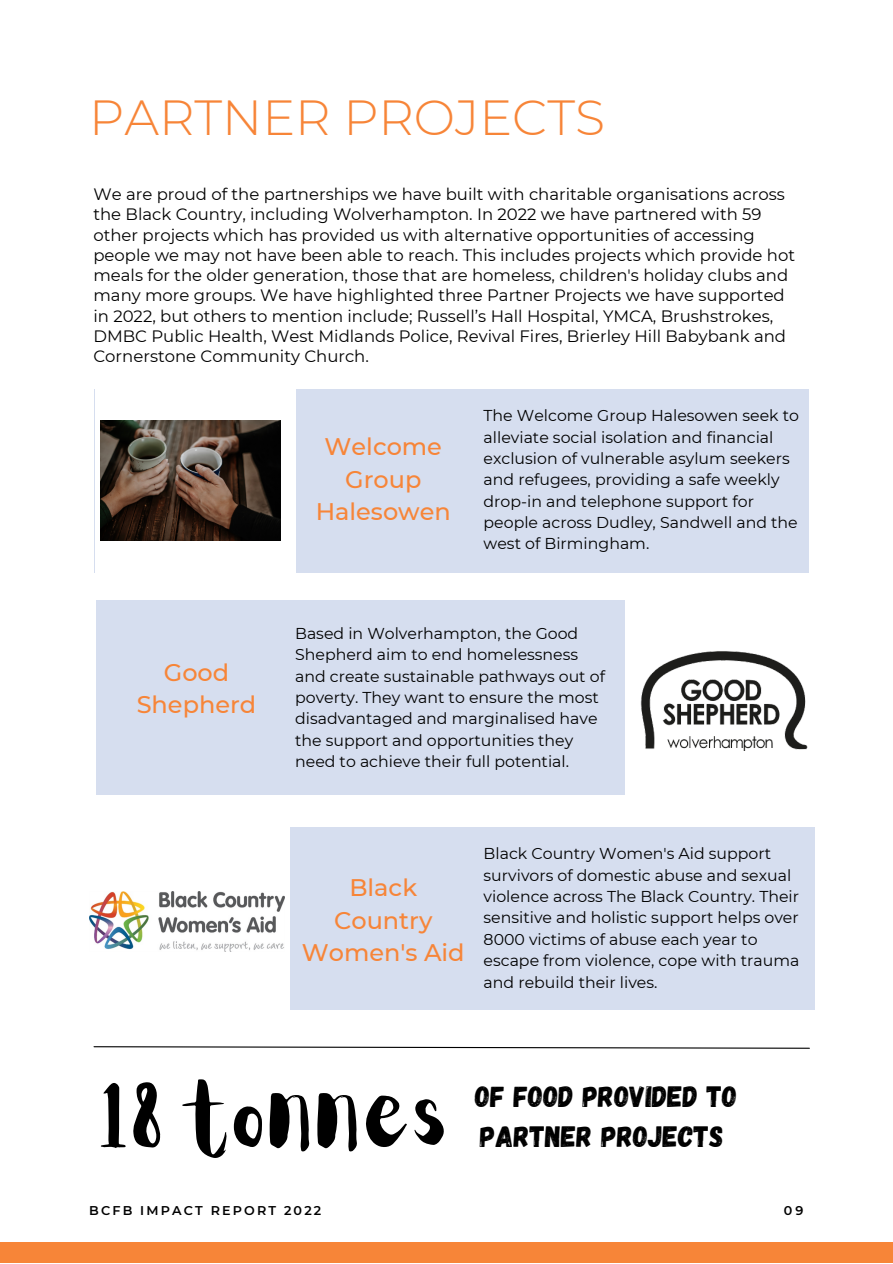
<style>
.page{position:relative;width:893px;height:1264px;background:#fff}
.page>*{position:absolute;margin:0;border:0;box-sizing:border-box;transform-origin:0 0}
.t1{font:75px "Aloja Extended";color:#000}
.t2{font:300 49.2px "Montserrat";color:#f78538}
.t3{font:29.4px/40.5px "Gagalin";color:#000}
.t4{font:500 24px/32.5px "Montserrat";color:#f78538;text-align:center}
.t5{font:16.5px/20.2px "Montserrat";color:#000}
.t6{font:15.75px/21.3px "Montserrat";color:#000}
.t7{font:600 12.75px "Montserrat";letter-spacing:.17em;color:#000}
</style>
<div class="page">
<div style="left:0;top:1242px;width:892px;height:20px;background:#f78538"></div>
<svg style="left:93px;top:1046px;width:717px;height:3px"></svg>
<div style="left:100px;top:827px;width:714px;height:182px;background:#d6deef"></div>
<div style="left:96px;top:600px;width:714px;height:195px;background:#d6deef"></div>
<div style="left:625px;top:598px;width:201px;height:201px;background:#fff"></div>
<img style="left:640px;top:651px;width:168px;height:99px">
<div style="left:89px;top:827px;width:201px;height:188px;background:#fff"></div>
<img style="left:89px;top:891px;width:196px;height:60px">
<div style="left:95px;top:389px;width:714px;height:183px;background:#d6deef"></div>
<div style="left:95px;top:383px;width:201px;height:195px;background:#fff"></div>
<img style="left:100px;top:420px;width:180px;height:121px">
<h2 class="t2" style="left:89px;top:88px;width:517px">PARTNER PROJECTS</h2>
<p class="t5" style="left:93px;top:184px;width:703px">We are proud of the partnerships we have built with charitable organisations across the Black Country, including Wolverhampton. In 2022 we have partnered with 59 other projects which has provided us with alternative opportunities of accessing people we may not have been able to reach. This includes projects which provide hot meals for the older generation, those that are homeless, children's holiday clubs and many more groups. We have highlighted three Partner Projects we have supported in 2022, but others to mention include; Russell’s Hall Hospital, YMCA, Brushstrokes, DMBC Public Health, West Midlands Police, Revival Fires, Brierley Hill Babybank and Cornerstone Community Church.</p>
<h3 class="t4" style="left:137px;top:656px;width:121px">Good<br>Shepherd</h3>
<h3 class="t4" style="left:316px;top:430px;width:136px">Welcome<br>Group<br>Halesowen</h3>
<p class="t6" style="left:483px;top:405px;width:317px">The Welcome Group Halesowen seek to alleviate social isolation and financial exclusion of vulnerable asylum seekers and refugees, providing a safe weekly drop-in and telephone support for people across Dudley, Sandwell and the west of Birmingham.</p>
<p class="t6" style="left:295px;top:622px;width:311px">Based in Wolverhampton, the Good Shepherd aim to end homelessness and create sustainable pathways out of poverty. They want to ensure the most disadvantaged and marginalised have the support and opportunities they need to achieve their full potential.</p>
<h3 class="t4" style="left:302px;top:871px;width:164px">Black<br>Country<br>Women's Aid</h3>
<p class="t6" style="left:483px;top:843px;width:317px">Black Country Women's Aid support survivors of domestic abuse and sexual violence across The Black Country. Their sensitive and holistic support helps over 8000 victims of abuse each year to escape from violence, cope with trauma and rebuild their lives.</p>
<h1 class="t1" style="left:101px;top:1084px;width:353px">18 TONNES</h1>
<h3 class="t3" style="left:475px;top:1074px;width:264px">OF FOOD PROVIDED TO<br>PARTNER PROJECTS</h3>
<p class="t7" style="left:89px;top:1202px;width:233px">BCFB IMPACT REPORT 2022</p>
<p class="t7" style="left:783px;top:1202px;width:21px">09</p>
</div>
